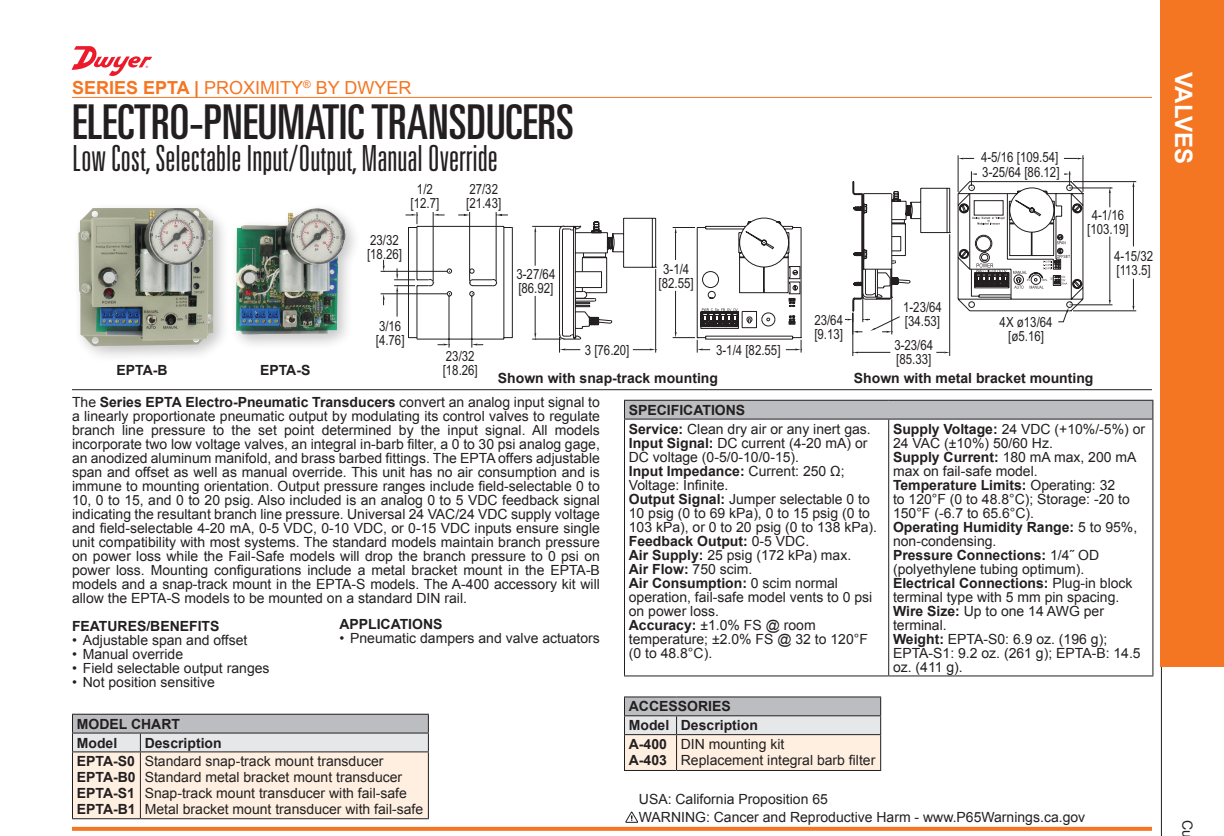
<style>
.page{position:relative;width:1224px;height:836px;background:#fff}
.page>*{position:absolute;margin:0;border:0;box-sizing:border-box;transform-origin:0 0}
.t1{font:ultra-condensed 48px "Univers LT Std";color:#231f20}
.t2{font:300 ultra-condensed 36px "Univers LT Std";color:#231f20}
.t3{font:700 24px "Arial";color:#fff}
.t4{font:18px "Arial";color:#f47622}
.t5{font:14px/14px "Arial";color:#231f20}
.t6{font:14px/14px "Arial Narrow";color:#231f20}
.t7{font:700 14px/18.8px "Arial";color:#231f20}
.s1{font-weight:700}
</style>
<div class="page">
<svg style="left:1161px;top:666px;width:63px;height:170px"></svg>
<div style="left:1161px;top:0;width:63px;height:666px;background:#f47622"></div>
<hr style="left:72px;top:97px;width:1080px;height:1px;background:#f47622">
<svg style="left:72px;top:827px;width:1080px;height:4px;background:#f47b2a"></svg>
<div style="left:72px;top:202px;width:158px;height:160px;background:#231f20;opacity:.25"></div>
<img style="left:78px;top:208px;width:136px;height:139px">
<div style="left:230px;top:202px;width:132px;height:149px;background:#231f20;opacity:.25"></div>
<img style="left:236px;top:208px;width:111px;height:127px">
<hr style="left:381px;top:293px;width:66px;height:1px;background:#231f20">
<hr style="left:381px;top:271px;width:66px;height:1px;background:#231f20">
<svg style="left:383px;top:294px;width:2px;height:11px"></svg>
<svg style="left:383px;top:260px;width:2px;height:12px"></svg>
<svg style="left:394px;top:212px;width:408px;height:141px"></svg>
<hr style="left:72px;top:389px;width:1080px;height:1px;background:#231f20">
<div style="left:624px;top:400px;width:529px;height:19px;background:#bcbdc0"></div>
<hr style="left:888px;top:420px;width:1px;height:255px;background:#231f20">
<hr style="left:1152px;top:420px;width:1px;height:255px;background:#231f20">
<hr style="left:624px;top:420px;width:1px;height:255px;background:#231f20">
<hr style="left:624px;top:675px;width:265px;height:1px;background:#231f20">
<hr style="left:889px;top:675px;width:264px;height:1px;background:#231f20">
<hr style="left:624px;top:400px;width:265px;height:1px;background:#231f20">
<svg style="left:624px;top:401px;width:1px;height:18px"></svg>
<hr style="left:889px;top:400px;width:264px;height:1px;background:#231f20">
<svg style="left:1152px;top:401px;width:1px;height:18px"></svg>
<hr style="left:624px;top:419px;width:265px;height:1px;background:#231f20">
<hr style="left:889px;top:419px;width:264px;height:1px;background:#231f20">
<hr style="left:1073px;top:310px;width:63px;height:1px;background:#231f20">
<hr style="left:1073px;top:181px;width:63px;height:1px;background:#231f20">
<hr style="left:1133px;top:187px;width:1px;height:59px;background:#231f20">
<svg style="left:1132px;top:279px;width:2px;height:32px"></svg>
<hr style="left:949px;top:234px;width:1px;height:122px;background:#231f20">
<hr style="left:852px;top:313px;width:1px;height:43px;background:#231f20">
<hr style="left:858px;top:352px;width:32px;height:1px;background:#231f20">
<svg style="left:936px;top:352px;width:14px;height:1px"></svg>
<hr style="left:1071px;top:304px;width:41px;height:1px;background:#231f20">
<hr style="left:1071px;top:187px;width:41px;height:1px;background:#231f20">
<svg style="left:845px;top:155px;width:266px;height:179px"></svg>
<svg style="left:626px;top:812px;width:12px;height:10px"></svg>
<hr style="left:72px;top:714px;width:68px;height:1px;background:#231f20">
<hr style="left:140px;top:714px;width:289px;height:1px;background:#231f20">
<svg style="left:72px;top:715px;width:357px;height:103px;background:#ebe1d9"></svg>
<hr style="left:140px;top:732px;width:289px;height:1px;background:#231f20">
<hr style="left:72px;top:751px;width:68px;height:1px;background:#231f20">
<hr style="left:72px;top:752px;width:1px;height:66px;background:#231f20">
<hr style="left:140px;top:751px;width:289px;height:1px;background:#231f20">
<hr style="left:72px;top:818px;width:68px;height:1px;background:#231f20">
<hr style="left:140px;top:818px;width:289px;height:1px;background:#231f20">
<hr style="left:624px;top:696px;width:53px;height:1px;background:#231f20">
<hr style="left:677px;top:696px;width:204px;height:1px;background:#231f20">
<svg style="left:624px;top:697px;width:257px;height:73px;background:#e0d9d4"></svg>
<hr style="left:677px;top:715px;width:204px;height:1px;background:#231f20">
<hr style="left:624px;top:734px;width:53px;height:1px;background:#231f20">
<hr style="left:624px;top:735px;width:1px;height:35px;background:#231f20">
<hr style="left:677px;top:734px;width:204px;height:1px;background:#231f20">
<hr style="left:624px;top:770px;width:53px;height:1px;background:#231f20">
<hr style="left:677px;top:770px;width:204px;height:1px;background:#231f20">
<svg style="left:72px;top:46px;width:80px;height:30px"></svg>
<p class="t4" style="left:72px;top:76px;width:341px"><span class="s1">SERIES EPTA |</span> PROXIMITY<sup>®</sup> BY DWYER</p>
<h1 class="t1" style="left:72px;top:95px;width:503px">ELECTRO-PNEUMATIC TRANSDUCERS</h1>
<h2 class="t2" style="left:72px;top:139px;width:427px">Low Cost, Selectable Input/Output, Manual Override</h2>
<p class="t6" style="left:367px;top:232px;width:37px">23/32 [18.26]</p>
<p class="t6" style="left:411px;top:182px;width:30px;text-align:center">1/2 [12.7]</p>
<p class="t6" style="left:466px;top:181px;width:37px">27/32 [21.43]</p>
<p class="t6" style="left:516px;top:267px;width:40px">3-27/64 [86.92]</p>
<p class="t6" style="left:659px;top:261px;width:37px;text-align:center">3-1/4 [82.55]</p>
<p class="t6" style="left:903px;top:299px;width:40px">1-23/64</p>
<p class="t6" style="left:981px;top:149px;width:80px;line-height:15.6px">4-5/16 [109.54]<br>3-25/64 [86.12]</p>
<p class="t6" style="left:1087px;top:208px;width:43px;text-align:center">4-1/16 [103.19]</p>
<p class="t6" style="left:1114px;top:248px;width:40px">4-15/32 [113.5]</p>
<p class="t6" style="left:814px;top:313px;width:30px">23/64</p>
<p class="t6" style="left:905px;top:313px;width:37px">[34.53]</p>
<p class="t6" style="left:814px;top:327px;width:30px">[9.13]</p>
<p class="t6" style="left:1000px;top:315px;width:54px;text-align:center">4X ø13/64 [ø5.16]</p>
<p class="t6" style="left:376px;top:318px;width:30px">3/16 [4.76]</p>
<p class="t6" style="left:894px;top:337px;width:40px">3-23/64 [85.33]</p>
<p class="t6" style="left:585px;top:342px;width:46px">3 [76.20]</p>
<p class="t6" style="left:716px;top:342px;width:66px">3-1/4 [82.55]</p>
<p class="t6" style="left:443px;top:349px;width:37px">23/32 [18.26]</p>
<p class="t5" style="left:72px;top:395px;width:530px;text-align:justify">The <span class="s1">Series EPTA Electro-Pneumatic Transducers</span> convert an analog input signal to a linearly proportionate pneumatic output by modulating its control valves to regulate branch line pressure to the set point determined by the input signal. All models incorporate two low voltage valves, an integral in-barb filter, a 0 to 30 psi analog gage, an anodized aluminum manifold, and brass barbed fittings. The EPTA offers adjustable span and offset as well as manual override. This unit has no air consumption and is immune to mounting orientation. Output pressure ranges include field-selectable 0 to 10, 0 to 15, and 0 to 20 psig. Also included is an analog 0 to 5 VDC feedback signal indicating the resultant branch line pressure. Universal 24 VAC/24 VDC supply voltage and field-selectable 4-20 mA, 0-5 VDC, 0-10 VDC, or 0-15 VDC inputs ensure single unit compatibility with most systems. The standard models maintain branch pressure on power loss while the Fail-Safe models will drop the branch pressure to 0 psi on power loss. Mounting configurations include a metal bracket mount in the EPTA-B models and a snap-track mount in the EPTA-S models. The A-400 accessory kit will allow the EPTA-S models to be mounted on a standard DIN rail.</p>
<p class="t7" style="left:72px;top:617px;width:149px">FEATURES/BENEFITS</p>
<p class="t5" style="left:72px;top:633px;width:177px">• Adjustable span and offset</p>
<p class="t5" style="left:72px;top:647px;width:113px">• Manual override</p>
<p class="t5" style="left:72px;top:661px;width:199px">• Field selectable output ranges</p>
<p class="t5" style="left:72px;top:675px;width:145px">• Not position sensitive</p>
<p class="t7" style="left:117px;top:361px;width:53px">EPTA-B</p>
<p class="t7" style="left:260px;top:361px;width:52px">EPTA-S</p>
<p class="t7" style="left:498px;top:369px;width:222px">Shown with snap-track mounting</p>
<p class="t7" style="left:854px;top:369px;width:241px">Shown with metal bracket mounting</p>
<p class="t5" style="left:629px;top:401px;width:243px;line-height:18.8px"><span class="s1">SPECIFICATIONS<br>Service:</span> Clean dry air or any inert gas.</p>
<p class="t5" style="left:629px;top:436px;width:250px"><span class="s1">Input Signal:</span> DC current (4-20 mA) or<br>DC voltage (0-5/0-10/0-15).<br><span class="s1">Input Impedance:</span> Current: 250 Ω;<br>Voltage: Infinite.<br><span class="s1">Output Signal:</span> Jumper selectable 0 to<br>10 psig (0 to 69 kPa), 0 to 15 psig (0 to<br>103 kPa), or 0 to 20 psig (0 to 138 kPa).<br><span class="s1">Feedback Output:</span> 0-5 VDC.<br><span class="s1">Air Supply:</span> 25 psig (172 kPa) max.<br><span class="s1">Air Flow:</span> 750 scim.<br><span class="s1">Air Consumption:</span> 0 scim normal operation, fail-safe model vents to 0 psi on power loss.<br><span class="s1">Accuracy:</span> ±1.0% FS @ room temperature; ±2.0% FS @ 32 to 120°F (0 to 48.8°C).</p>
<p class="t5" style="left:893px;top:422px;width:254px"><span class="s1">Supply Voltage:</span> 24 VDC (+10%/-5%) or<br>24 VAC (±10%) 50/60 Hz.<br><span class="s1">Supply Current:</span> 180 mA max, 200 mA max on fail-safe model.<br><span class="s1">Temperature Limits:</span> Operating: 32<br>to 120°F (0 to 48.8°C); Storage: -20 to<br>150°F (-6.7 to 65.6°C).<br><span class="s1">Operating Humidity Range:</span> 5 to 95%, non-condensing.<br><span class="s1">Pressure Connections:</span> 1/4˝ OD (polyethylene tubing optimum).<br><span class="s1">Electrical Connections:</span> Plug-in block terminal type with 5 mm pin spacing.<br><span class="s1">Wire Size:</span> Up to one 14 AWG per terminal.<br><span class="s1">Weight:</span> EPTA-S0: 6.9 oz. (196 g);<br>EPTA-S1: 9.2 oz. (261 g); EPTA-B: 14.5 oz. (411 g).</p>
<p class="t7" style="left:339px;top:615px;width:105px">APPLICATIONS</p>
<p class="t5" style="left:339px;top:631px;width:262px">• Pneumatic dampers and valve actuators</p>
<p class="t7" style="left:77px;top:715px;width:105px">MODEL CHART<br>Model</p>
<p class="t7" style="left:145px;top:734px;width:79px">Description</p>
<p class="t7" style="left:77px;top:754px;width:60px;line-height:16px;text-align:justify">EPTA-S0<br>EPTA-B0<br>EPTA-S1<br>EPTA-B1</p>
<p class="t5" style="left:145px;top:754px;width:280px;line-height:16px">Standard snap-track mount transducer Standard metal bracket mount transducer Snap-track mount transducer with fail-safe Metal bracket mount transducer with fail-safe</p>
<p class="t7" style="left:629px;top:698px;width:131px">ACCESSORIES<br>Model Description<br>A-400</p>
<p class="t7" style="left:629px;top:751px;width:40px">A-403</p>
<p class="t5" style="left:681px;top:736px;width:196px;line-height:16px">DIN mounting kit<br>Replacement integral barb filter</p>
<p class="t5" style="left:639px;top:791px;width:448px;line-height:18px">USA: California Proposition 65<br>WARNING: Cancer and Reproductive Harm - www.P65Warnings.ca.gov</p>
<h3 class="t3" style="left:1199px;top:72px;width:94px;rotate:90deg">VALVES</h3>
<p class="t5" style="left:1194px;top:820px;width:19px;rotate:90deg">Cu</p>
</div>
